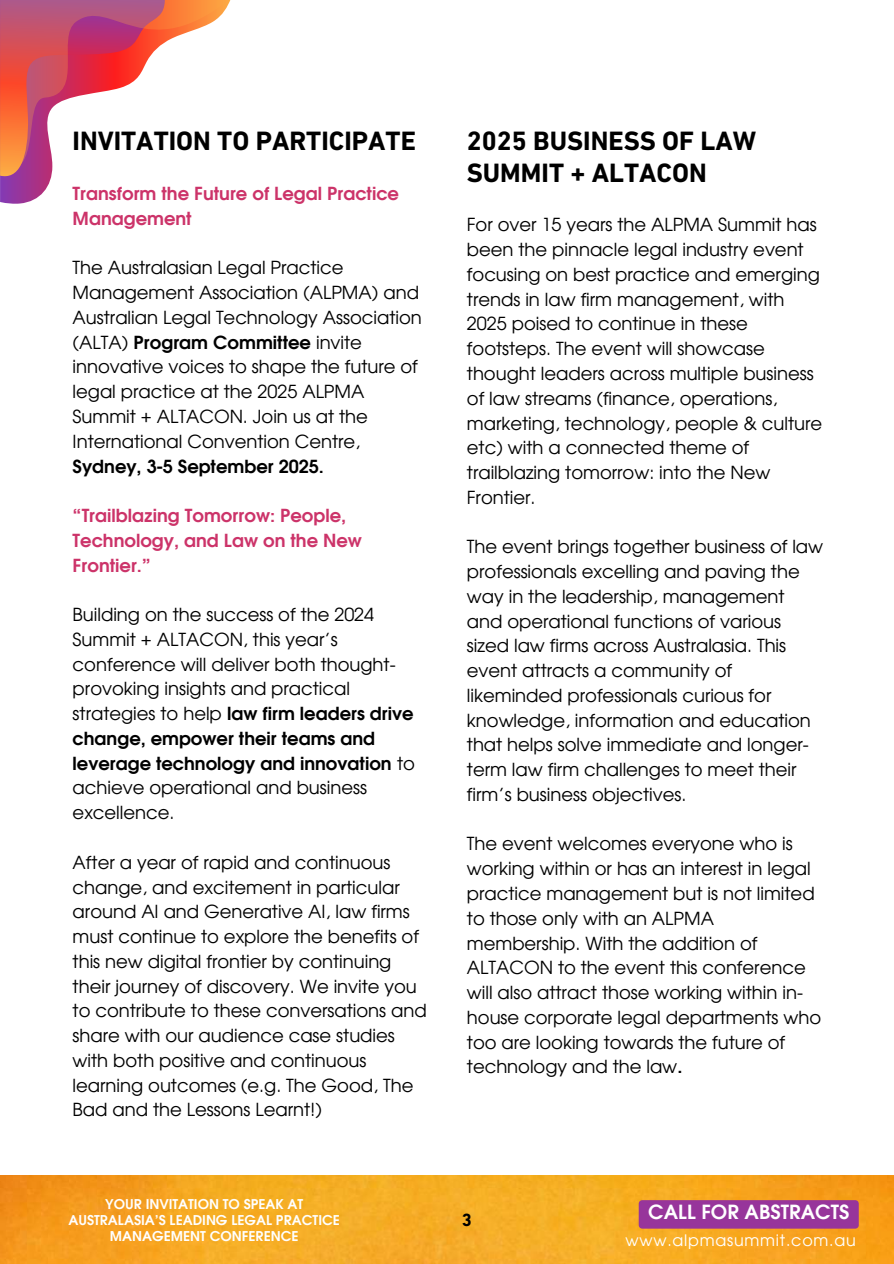
<style>
.page{position:relative;width:894px;height:1264px;background:#fff}
.page>*{position:absolute;margin:0;border:0;box-sizing:border-box;transform-origin:0 0}
.t1{font:700 27px/31.5px "DIN Next LT Pro";color:#000}
.t2{font:700 19.5px "Evolventa";color:#fff}
.t3{font:18px/24.8px "Evolventa";color:#000}
.t4{font:700 18px/24.8px "Evolventa";color:#cc3369}
.t5{font:700 18px "Evolventa";color:#000}
.t6{font:700 18px "DIN Next LT Pro";color:#000}
.t7{font:15.9px "Evolventa";letter-spacing:.05em;color:#fff}
.t8{font:700 13.5px/15.8px "Evolventa";color:#fff;text-align:center}
.s1{font-weight:700}
</style>
<div class="page">
<svg style="left:0;top:179px;width:51px;height:25px"></svg>
<svg style="left:0;top:0;width:231px;height:179px"></svg>
<img style="left:0;top:1175px;width:893px;height:88px">
<div style="left:638px;top:1200px;width:220px;height:28px;background:#97359b"></div>
<h1 class="t1" style="left:72px;top:127px;width:345px">INVITATION TO PARTICIPATE</h1>
<p class="t4" style="left:73px;top:182px;width:328px">Transform the Future of Legal Practice<br>Management</p>
<p class="t3" style="left:73px;top:257px;width:350px">The Australasian Legal Practice Management Association (ALPMA) and Australian Legal Technology Association (ALTA) <span class="s1">Program Committee</span> invite innovative voices to shape the future of legal practice at the 2025 ALPMA Summit + ALTACON. Join us at the International Convention Centre,</p>
<p class="t5" style="left:73px;top:458px;width:253px">Sydney, 3-5 September 2025.</p>
<p class="t4" style="left:73px;top:504px;width:291px">“Trailblazing Tomorrow: People,<br>Technology, and Law on the New<br>Frontier.”</p>
<p class="t3" style="left:73px;top:603px;width:344px">Building on the success of the 2024<br>Summit + ALTACON, this year’s conference will deliver both thought&shy;provoking insights and practical strategies to help <span class="s1">law firm leaders drive change, empower their teams and leverage technology and innovation</span> to achieve operational and business excellence.</p>
<p class="t3" style="left:73px;top:851px;width:355px">After a year of rapid and continuous change, and excitement in particular around AI and Generative AI, law firms must continue to explore the benefits of this new digital frontier by continuing their journey of discovery. We invite you to contribute to these conversations and share with our audience case studies with both positive and continuous learning outcomes (e.g. The Good, The Bad and the Lessons Learnt!)</p>
<p class="t8" style="left:68px;top:1197px;width:273px">YOUR INVITATION TO SPEAK AT<br>AUSTRALASIA’S LEADING LEGAL PRACTICE<br>MANAGEMENT CONFERENCE</p>
<h1 class="t1" style="left:466px;top:128px;width:291px">2025 BUSINESS OF LAW<br>SUMMIT + ALTACON</h1>
<p class="t3" style="left:467px;top:214px;width:357px">For over 15 years the ALPMA Summit has been the pinnacle legal industry event focusing on best practice and emerging trends in law firm management, with 2025 poised to continue in these footsteps. The event will showcase thought leaders across multiple business of law streams (finance, operations, marketing, technology, people &amp; culture etc) with a connected theme of trailblazing tomorrow: into the New Frontier.</p>
<p class="t3" style="left:467px;top:535px;width:358px">The event brings together business of law professionals excelling and paving the way in the leadership, management and operational functions of various sized law firms across Australasia. This event attracts a community of likeminded professionals curious for knowledge, information and education that helps solve immediate and longer&shy;term law firm challenges to meet their firm’s business objectives.</p>
<p class="t3" style="left:467px;top:832px;width:355px">The event welcomes everyone who is working within or has an interest in legal practice management but is not limited to those only with an ALPMA membership. With the addition of ALTACON to the event this conference will also attract those working within in&shy;house corporate legal departments who too are looking towards the future of technology and the law<span class="s1">.</span></p>
<p class="t6" style="left:461px;top:1212px;width:12px">3</p>
<p class="t2" style="left:648px;top:1203px;width:203px">CALL FOR ABSTRACTS</p>
<p class="t7" style="left:625px;top:1233px;width:232px">www.alpmasummit.com.au</p>
</div>
